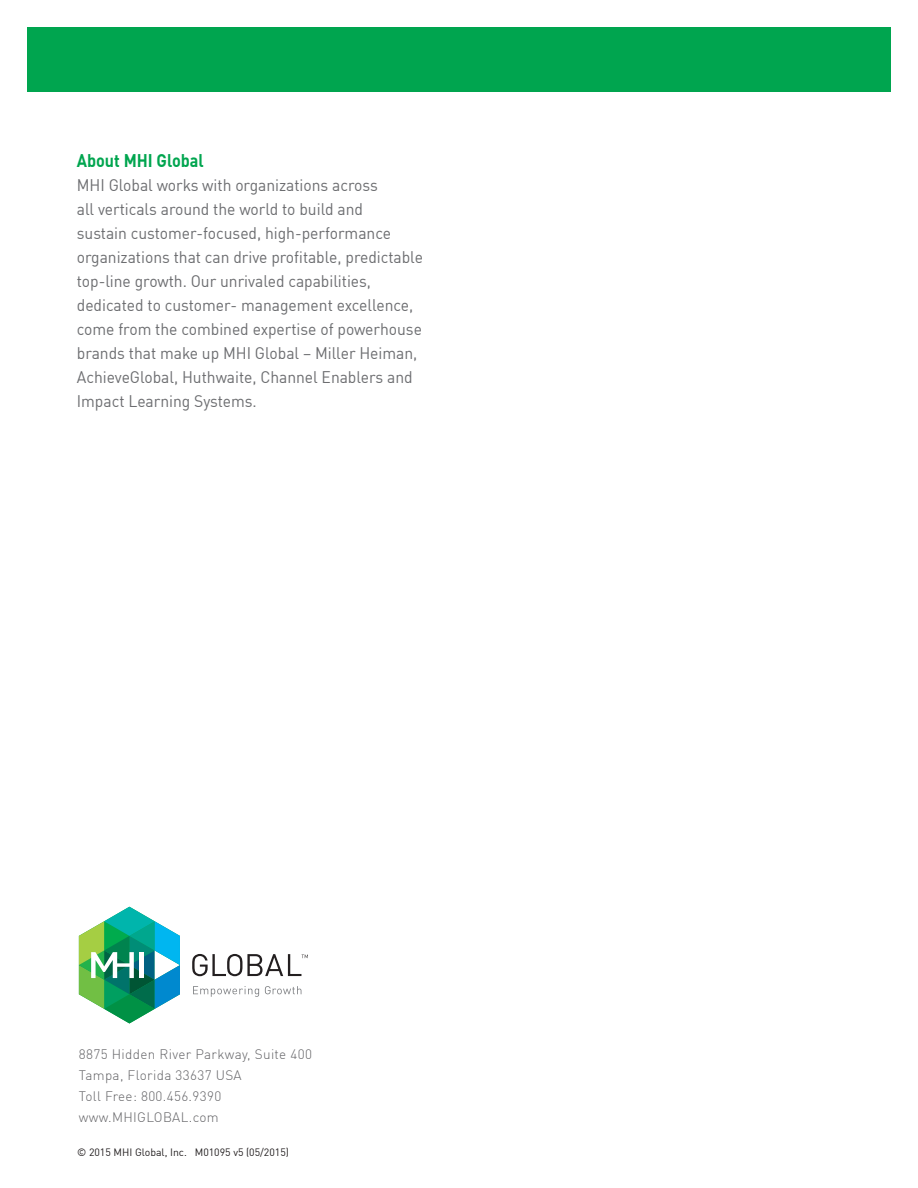
<style>
.page{position:relative;width:918px;height:1188px;background:#fff}
.page>*{position:absolute;margin:0;border:0;box-sizing:border-box;transform-origin:0 0}
.t1{font:700 18px "DIN Offc Pro";color:#00a54f;scale:.9 1}
.t2{font:16.5px/24px "DIN Offc Pro";color:#6c6d70;scale:.95 1}
.t3{font:300 13.5px/21px "DIN Offc Pro";letter-spacing:.025em;color:#636366}
.t4{font:10.5px "DIN Offc Pro";color:#231f20}
</style>
<div class="page">
<div style="left:27px;top:27px;width:864px;height:64px;background:#00a54f"></div>
<svg style="left:193px;top:986px;width:66px;height:11px"></svg>
<svg style="left:265px;top:986px;width:36px;height:8px"></svg>
<svg style="left:79px;top:907px;width:101px;height:116px"></svg>
<div style="left:139px;top:952px;width:5px;height:26px;background:#fff"></div>
<svg style="left:192px;top:954px;width:116px;height:22px"></svg>
<p class="t1" style="left:77px;top:145px;width:143px">About MHI Global</p>
<p class="t2" style="left:77px;top:171px;width:366px">MHI Global works with organizations across<br>all verticals around the world to build and<br>sustain customer-focused, high-performance organizations that can drive profitable, predictable top-line growth. Our unrivaled capabilities, dedicated to customer- management excellence, come from the combined expertise of powerhouse brands that make up MHI Global – Miller Heiman, AchieveGlobal, Huthwaite, Channel Enablers and Impact Learning Systems.</p>
<p class="t3" style="left:79px;top:1042px;width:235px">8875 Hidden River Parkway, Suite 400<br>Tampa, Florida 33637 USA<br>Toll Free: 800.456.9390 www.MHIGLOBAL.com</p>
<p class="t4" style="left:77px;top:1144px;width:213px">© 2015 MHI Global, Inc. M01095 v5 (05/2015)</p>
</div>
